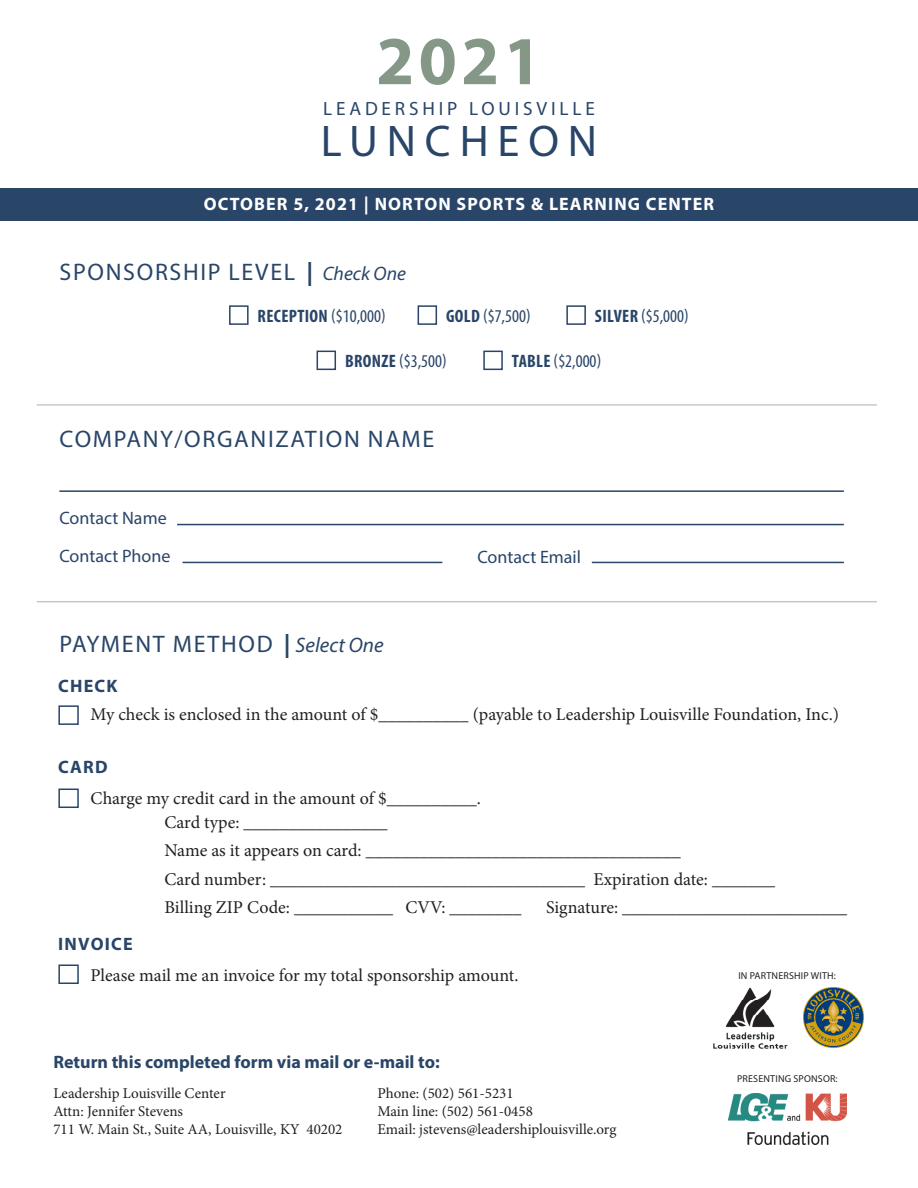
<style>
.page{position:relative;width:918px;height:1188px;background:#fff}
.page>*{position:absolute;margin:0;border:0;box-sizing:border-box;transform-origin:0 0}
.t1{font:700 69px "Myriad Pro";color:#859887}
.t2{font:44.55px "Myriad Pro";letter-spacing:.2em;color:#294568}
.t3{font:24px "Myriad Pro";letter-spacing:.07em;color:#294568}
.t4{font:19.2px "Myriad Pro";letter-spacing:.2em;color:#294568}
.t5{font:18px/28.3px "Minion Pro";letter-spacing:-.005em;color:#231f20}
.t6{font:condensed 18px "Myriad Pro";color:#294568}
.t7{font:700 18px "Myriad Pro";color:#294568}
.t8{font:700 18px "Myriad Pro";letter-spacing:.06em;color:#fff}
.t9{font:18px/38px "Myriad Pro";color:#294568}
.t10{font:700 condensed 18px "Myriad Pro";letter-spacing:.02em;color:#294568}
.t11{font:700 18px "Myriad Pro";letter-spacing:.07em;color:#294568}
.t12{font:15px "Minion Pro";color:#231f20}
.t13{font:10.05px "Myriad Pro";letter-spacing:.02em;color:#231f20}
.s1{font-weight:700}
.s2{font-style:italic;font-size:19.5px}
.s3{font-weight:400}
.s4{font-style:italic;font-size:21px}
</style>
<div class="page">
<div style="left:418px;top:305px;width:19px;height:20px;border:2px solid #294568"></div>
<div style="left:229px;top:305px;width:20px;height:20px;border:2px solid #294568"></div>
<div style="left:566px;top:305px;width:20px;height:20px;border:2px solid #294568"></div>
<div style="left:317px;top:351px;width:19px;height:19px;border:2px solid #294568"></div>
<div style="left:483px;top:351px;width:20px;height:19px;border:2px solid #294568"></div>
<hr style="left:59px;top:490px;width:785px;height:2px;background:#294568">
<hr style="left:177px;top:524px;width:667px;height:1px;background:#294568">
<hr style="left:183px;top:562px;width:259px;height:1px;background:#294568">
<hr style="left:592px;top:562px;width:252px;height:1px;background:#294568">
<hr style="left:37px;top:404px;width:840px;height:2px;background:#859887">
<hr style="left:37px;top:601px;width:840px;height:1px;background:#859887">
<div style="left:58px;top:705px;width:21px;height:20px;border:2px solid #294568"></div>
<div style="left:58px;top:789px;width:21px;height:19px;border:2px solid #294568"></div>
<div style="left:58px;top:964px;width:21px;height:20px;border:2px solid #294568"></div>
<img style="left:713px;top:987px;width:75px;height:62px">
<img style="left:804px;top:988px;width:60px;height:59px">
<img style="left:728px;top:1093px;width:118px;height:51px">
<div style="left:0;top:188px;width:918px;height:33px;background:#294568"></div>
<h1 class="t1" style="left:376px;top:16px;width:167px">2021</h1>
<p class="t4" style="left:323px;top:96px;width:273px">LEADERSHIP LOUISVILLE</p>
<h2 class="t2" style="left:321px;top:114px;width:278px">LUNCHEON</h2>
<p class="t8" style="left:204px;top:193px;width:512px">OCTOBER 5, 2021 | NORTON SPORTS &amp; LEARNING CENTER</p>
<h3 class="t3" style="left:60px;top:257px;width:348px">SPONSORSHIP LEVEL <span class="s1">|</span> <span class="s2">Check One</span></h3>
<p class="t10" style="left:258px;top:305px;width:130px">RECEPTION <span class="s3">($10,000)</span></p>
<p class="t6" style="left:446px;top:305px;width:86px"><span class="s1">GOLD</span> ($7,500)</p>
<p class="t6" style="left:595px;top:305px;width:95px"><span class="s1">SILVER</span> ($5,000)</p>
<p class="t6" style="left:345px;top:350px;width:103px"><span class="s1">BRONZE</span> ($3,500)</p>
<p class="t6" style="left:512px;top:350px;width:91px"><span class="s1">TABLE</span> ($2,000)</p>
<h3 class="t3" style="left:60px;top:424px;width:376px">COMPANY/ORGANIZATION NAME</h3>
<p class="t9" style="left:59px;top:499px;width:113px">Contact Name<br>Contact Phone</p>
<p class="t9" style="left:477px;top:538px;width:105px">Contact Email</p>
<h3 class="t3" style="left:60px;top:629px;width:326px">PAYMENT METHOD <span class="s1">|</span> <span class="s4">Select One</span></h3>
<p class="t7" style="left:58px;top:674px;width:61px">CHECK</p>
<p class="t5" style="left:91px;top:700px;width:750px">My check is enclosed in the amount of $__________ (payable to Leadership Louisville Foundation, Inc.)</p>
<p class="t7" style="left:58px;top:756px;width:51px">CARD</p>
<p class="t5" style="left:164px;top:786px;width:318px;line-height:24px;text-indent:-74px">Charge my credit card in the amount of $__________.<br>Card type: ________________</p>
<p class="t5" style="left:164px;top:837px;width:612px">Name as it appears on card: ___________________________________<br>Card number: ___________________________________ Expiration date: _______<br>Billing ZIP Code: ___________ CVV: ________</p>
<p class="t5" style="left:546px;top:893px;width:303px">Signature: _________________________</p>
<p class="t11" style="left:58px;top:932px;width:76px">INVOICE</p>
<p class="t5" style="left:91px;top:961px;width:429px">Please mail me an invoice for my total sponsorship amount.</p>
<p class="t7" style="left:53px;top:1051px;width:388px">Return this completed form via mail or e-mail to:</p>
<p class="t12" style="left:53px;top:1084px;width:174px">Leadership Louisville Center</p>
<p class="t12" style="left:377px;top:1084px;width:138px">Phone: (502) 561-5231</p>
<p class="t12" style="left:53px;top:1102px;width:131px">Attn: Jennifer Stevens</p>
<p class="t12" style="left:377px;top:1102px;width:157px">Main line: (502) 561-0458</p>
<p class="t12" style="left:53px;top:1120px;width:291px">711 W. Main St., Suite AA, Louisville, KY 40202</p>
<p class="t12" style="left:377px;top:1120px;width:241px">Email: jstevens@leadershiplouisville.org</p>
<p class="t13" style="left:738px;top:970px;width:99px">IN PARTNERSHIP WITH:</p>
<p class="t13" style="left:737px;top:1072px;width:102px">PRESENTING SPONSOR:</p>
</div>
